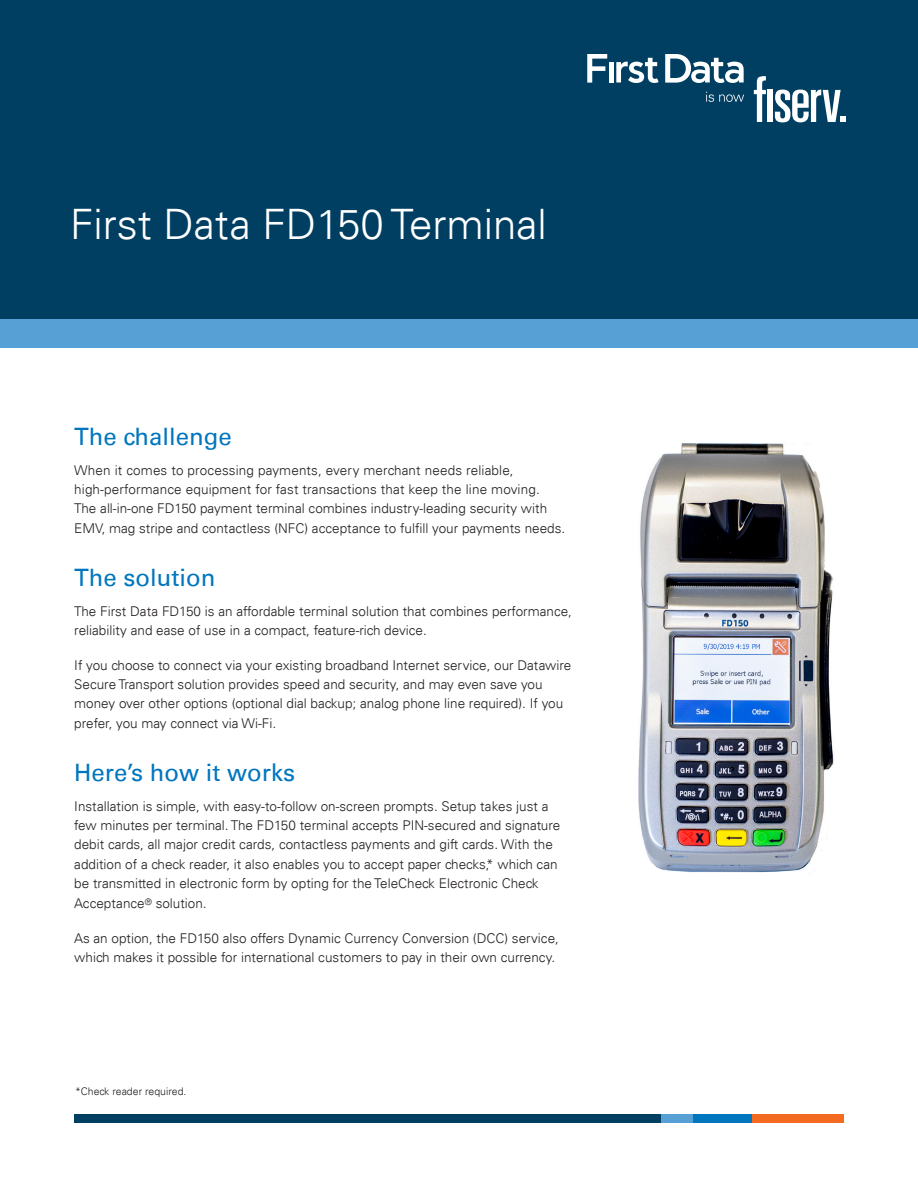
<style>
.page{position:relative;width:918px;height:1188px;background:#fff}
.page>*{position:absolute;margin:0;border:0;box-sizing:border-box;transform-origin:0 0}
.t1{font:300 42px "Univers For Fiserv 45";color:#fff}
.Paragraph_Style_1{font:24px "Univers For Fiserv 55";color:#0076be}
.Paragraph_Style_2{font:300 13.5px/19.5px "Univers For Fiserv 45";color:#231f20}
.Paragraph_Style_2-2{font:300 10.5px "Univers For Fiserv 45";color:#231f20}
</style>
<div class="page">
<div style="left:0;top:0;width:918px;height:319px;background:#003f61"></div>
<div style="left:0;top:319px;width:918px;height:28px;background:#56a0d5"></div>
<svg style="left:754px;top:76px;width:12px;height:46px"></svg>
<div style="left:768px;top:90px;width:5px;height:32px;background:#fff"></div>
<svg style="left:775px;top:90px;width:71px;height:32px"></svg>
<div style="left:609px;top:62px;width:5px;height:20px;background:#fff"></div>
<svg style="left:616px;top:58px;width:43px;height:25px"></svg>
<svg style="left:665px;top:54px;width:79px;height:29px"></svg>
<svg style="left:587px;top:54px;width:20px;height:29px"></svg>
<svg style="left:706px;top:92px;width:38px;height:10px"></svg>
<div style="left:74px;top:1114px;width:769px;height:8px;background:#003f61"></div>
<div style="left:661px;top:1114px;width:32px;height:8px;background:#56a0d5"></div>
<div style="left:693px;top:1114px;width:60px;height:8px;background:#0076be"></div>
<div style="left:753px;top:1114px;width:91px;height:8px;background:#f36a21"></div>
<img style="left:638px;top:443px;width:196px;height:430px">
<p class="t1" style="left:70px;top:199px;width:478px">First Data FD150 Terminal</p>
<p class="Paragraph_Style_1" style="left:74px;top:422px;width:159px">The challenge</p>
<p class="Paragraph_Style_2" style="left:74px;top:460px;width:493px">When it comes to processing payments, every merchant needs reliable, high-performance equipment for fast transactions that keep the line moving.<br>The all-in-one FD150 payment terminal combines industry-leading security with EMV, mag stripe and contactless (NFC) acceptance to fulfill your payments needs.</p>
<p class="Paragraph_Style_1" style="left:74px;top:563px;width:143px">The solution</p>
<p class="Paragraph_Style_2" style="left:74px;top:601px;width:499px">The First Data FD150 is an affordable terminal solution that combines performance, reliability and ease of use in a compact, feature-rich device.</p>
<p class="Paragraph_Style_2" style="left:74px;top:655px;width:499px">If you choose to connect via your existing broadband Internet service, our Datawire Secure Transport solution provides speed and security, and may even save you money over other options (optional dial backup; analog phone line required). If you prefer, you may connect via Wi-Fi.</p>
<p class="Paragraph_Style_1" style="left:74px;top:758px;width:223px">Here’s how it works</p>
<p class="Paragraph_Style_2" style="left:74px;top:796px;width:488px">Installation is simple, with easy-to-follow on-screen prompts. Setup takes just a few minutes per terminal. The FD150 terminal accepts PIN-secured and signature debit cards, all major credit cards, contactless payments and gift cards. With the addition of a check reader, it also enables you to accept paper checks,* which can be transmitted in electronic form by opting for the TeleCheck Electronic Check Acceptance<sup>®</sup> solution.</p>
<p class="Paragraph_Style_2" style="left:74px;top:928px;width:486px">As an option, the FD150 also offers Dynamic Currency Conversion (DCC) service, which makes it possible for international customers to pay in their own currency.</p>
<p class="Paragraph_Style_2-2" style="left:75px;top:1085px;width:113px">*Check reader required.</p>
</div>
